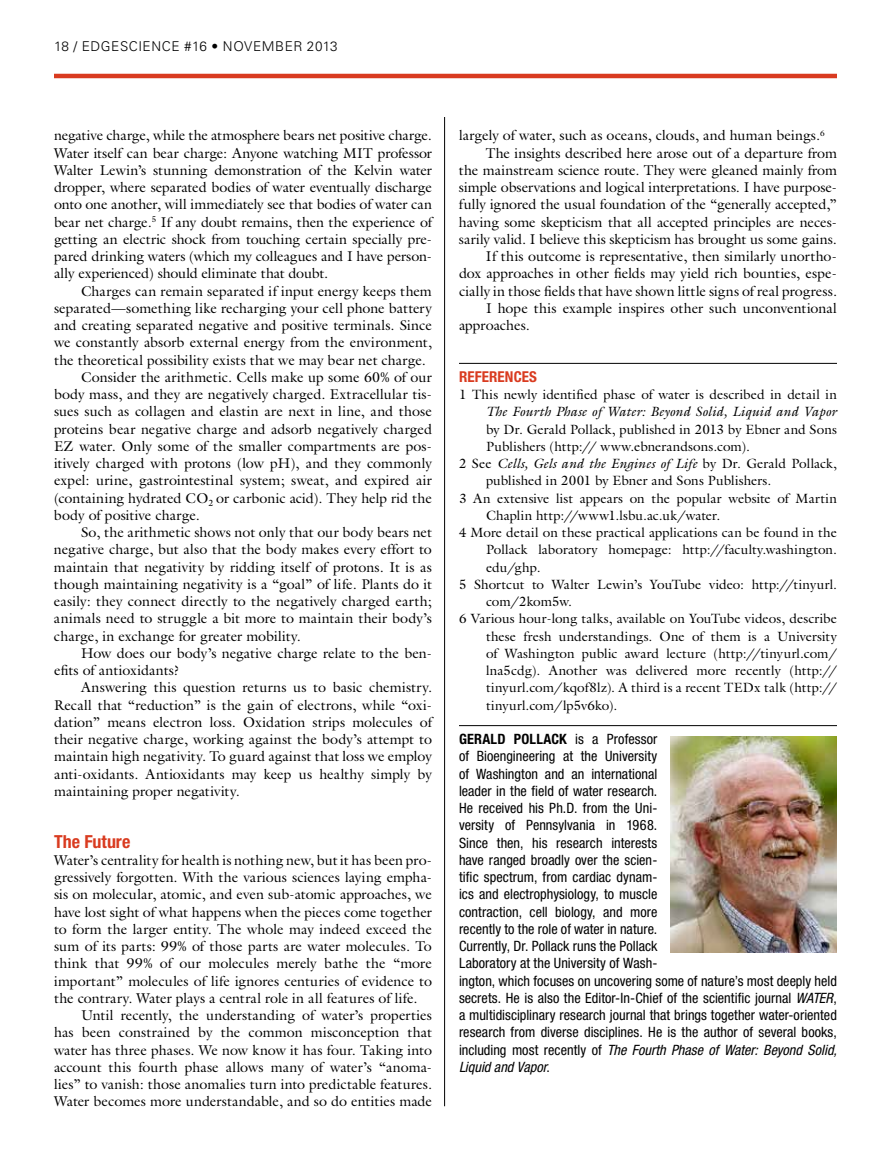
<style>
.page{position:relative;width:891px;height:1161px;background:#fff}
.page>*{position:absolute;margin:0;border:0;box-sizing:border-box;transform-origin:0 0}
.t1{font:700 condensed 18px "Helvetica Neue";color:#d93b20}
.t2{font:700 condensed 15px "Helvetica Neue";letter-spacing:.005em;color:#d93b20}
.t3{font:14.25px/17.2px "Galliard";color:#000;text-align:justify}
.t4{font:condensed 14.25px/17.2px "Helvetica Neue";letter-spacing:.005em;color:#000}
.t5{font:13.5px "Galliard";letter-spacing:.005em;color:#000}
.t6{font:italic 13.5px "Galliard";letter-spacing:.01em;color:#000}
.t7{font:300 13.5px "Univers";letter-spacing:.035em;color:#000}
.s1{font-style:normal}
.s2{font-weight:700}
.s3{font-style:italic}
</style>
<div class="page">
<hr style="left:444px;top:117px;width:1px;height:989px;background:#000">
<hr style="left:54px;top:74px;width:783px;height:4px;background:#d93b20">
<hr style="left:459px;top:363px;width:378px;height:1px;background:#000">
<hr style="left:459px;top:725px;width:378px;height:1px;background:#000">
<img style="left:671px;top:736px;width:166px;height:216px">
<p class="t7" style="left:54px;top:38px;width:285px">18 / EDGESCIENCE #16 • NOVEMBER 2013</p>
<p class="t3" style="left:54px;top:127px;width:380px">negative charge, while the atmosphere bears net positive charge.<br>Water itself can bear charge: Anyone watching MIT professor Walter Lewin’s stunning demonstration of the Kelvin water dropper, where separated bodies of water eventually discharge onto one another, will immediately see that bodies of water can bear net charge.<sup>5</sup> If any doubt remains, then the experience of getting an electric shock from touching certain specially pre&shy;pared drinking waters (which my colleagues and I have person&shy;ally experienced) should eliminate that doubt.</p>
<p class="t3" style="left:81px;top:282px;width:352px">Charges can remain separated if input energy keeps them</p>
<p class="t3" style="left:54px;top:299px;width:380px">separated—something like recharging your cell phone battery</p>
<p class="t3" style="left:54px;top:316px;width:379px">and creating separated negative and positive terminals. Since</p>
<p class="t3" style="left:54px;top:334px;width:380px">we constantly absorb external energy from the environment,</p>
<p class="t3" style="left:54px;top:351px;width:373px">the theoretical possibility exists that we may bear net charge.</p>
<p class="t3" style="left:81px;top:368px;width:353px">Consider the arithmetic. Cells make up some 60% of our</p>
<p class="t3" style="left:54px;top:385px;width:379px">body mass, and they are negatively charged. Extracellular tis-</p>
<p class="t3" style="left:54px;top:403px;width:380px">sues such as collagen and elastin are next in line, and those</p>
<p class="t3" style="left:54px;top:420px;width:380px">proteins bear negative charge and adsorb negatively charged</p>
<p class="t3" style="left:54px;top:437px;width:379px">EZ water. Only some of the smaller compartments are pos-</p>
<p class="t3" style="left:54px;top:454px;width:380px">itively charged with protons (low pH), and they commonly</p>
<p class="t3" style="left:54px;top:472px;width:379px">expel: urine, gastrointestinal system; sweat, and expired air</p>
<p class="t3" style="left:54px;top:489px;width:379px">(containing hydrated CO<sub>2</sub> or carbonic acid). They help rid the</p>
<p class="t3" style="left:54px;top:506px;width:147px">body of positive charge.</p>
<p class="t3" style="left:81px;top:523px;width:352px">So, the arithmetic shows not only that our body bears net</p>
<p class="t3" style="left:54px;top:541px;width:379px">negative charge, but also that the body makes every effort to</p>
<p class="t3" style="left:54px;top:558px;width:379px">maintain that negativity by ridding itself of protons. It is as</p>
<p class="t3" style="left:54px;top:575px;width:379px">though maintaining negativity is a “goal” of life. Plants do it</p>
<p class="t3" style="left:54px;top:592px;width:379px">easily: they connect directly to the negatively charged earth;</p>
<p class="t3" style="left:54px;top:610px;width:379px">animals need to struggle a bit more to maintain their body’s</p>
<p class="t3" style="left:54px;top:627px;width:248px">charge, in exchange for greater mobility.</p>
<p class="t3" style="left:81px;top:644px;width:353px">How does our body’s negative charge relate to the ben-</p>
<p class="t3" style="left:54px;top:661px;width:127px">efits of antioxidants?</p>
<p class="t3" style="left:81px;top:679px;width:352px">Answering this question returns us to basic chemistry.</p>
<p class="t3" style="left:54px;top:696px;width:379px">Recall that “reduction” is the gain of electrons, while “oxi-</p>
<p class="t3" style="left:54px;top:713px;width:380px">dation” means electron loss. Oxidation strips molecules of</p>
<p class="t3" style="left:54px;top:730px;width:380px">their negative charge, working against the body’s attempt to</p>
<p class="t3" style="left:54px;top:748px;width:379px">maintain high negativity. To guard against that loss we employ</p>
<p class="t3" style="left:54px;top:765px;width:379px">anti-oxidants. Antioxidants may keep us healthy simply by</p>
<p class="t3" style="left:54px;top:782px;width:187px">maintaining proper negativity.</p>
<p class="t1" style="left:54px;top:830px;width:78px">The Future</p>
<p class="t3" style="left:54px;top:851px;width:380px">Water’s centrality for health is nothing new, but it has been pro&shy;gressively forgotten. With the various sciences laying empha&shy;sis on molecular, atomic, and even sub-atomic approaches, we have lost sight of what happens when the pieces come together to form the larger entity. The whole may indeed exceed the sum of its parts: 99% of those parts are water molecules. To think that 99% of our molecules merely bathe the “more important” molecules of life ignores centuries of evidence to the contrary. Water plays a central role in all features of life.</p>
<p class="t3" style="left:54px;top:1006px;width:380px;text-indent:27px">Until recently, the understanding of water’s properties has been constrained by the common misconception that water has three phases. We now know it has four. Taking into account this fourth phase allows many of water’s “anoma&shy;lies” to vanish: those anomalies turn into predictable features.<br>Water becomes more understandable, and so do entities made</p>
<p class="t3" style="left:459px;top:127px;width:367px">largely of water, such as oceans, clouds, and human beings.<sup>6</sup></p>
<p class="t3" style="left:486px;top:144px;width:353px">The insights described here arose out of a departure from</p>
<p class="t3" style="left:459px;top:161px;width:379px">the mainstream science route. They were gleaned mainly from</p>
<p class="t3" style="left:459px;top:178px;width:379px">simple observations and logical interpretations. I have purpose-</p>
<p class="t3" style="left:459px;top:196px;width:380px">fully ignored the usual foundation of the “generally accepted,”</p>
<p class="t3" style="left:459px;top:213px;width:379px">having some skepticism that all accepted principles are neces-</p>
<p class="t3" style="left:459px;top:230px;width:379px">sarily valid. I believe this skepticism has brought us some gains.</p>
<p class="t3" style="left:486px;top:247px;width:353px">If this outcome is representative, then similarly unortho-</p>
<p class="t3" style="left:459px;top:265px;width:379px">dox approaches in other fields may yield rich bounties, espe-</p>
<p class="t3" style="left:459px;top:282px;width:380px">cially in those fields that have shown little signs of real progress.</p>
<p class="t3" style="left:486px;top:299px;width:353px">I hope this example inspires other such unconventional</p>
<p class="t3" style="left:459px;top:316px;width:72px">approaches.</p>
<p class="t2" style="left:459px;top:367px;width:80px">REFERENCES</p>
<p class="t5" style="left:459px;top:386px;width:379px">1 This newly identified phase of water is described in detail in</p>
<p class="t6" style="left:486px;top:403px;width:352px">The Fourth Phase of Water: Beyond Solid, Liquid and Vapor</p>
<p class="t5" style="left:486px;top:420px;width:353px">by Dr. Gerald Pollack, published in 2013 by Ebner and Sons</p>
<p class="t5" style="left:486px;top:438px;width:265px">Publishers (http:// www.ebnerandsons.com).</p>
<p class="t6" style="left:459px;top:455px;width:380px"><span class="s1">2 See</span> Cells, Gels and the Engines of Life <span class="s1">by Dr. Gerald Pollack,</span></p>
<p class="t5" style="left:486px;top:472px;width:287px">published in 2001 by Ebner and Sons Publishers.</p>
<p class="t5" style="left:459px;top:489px;width:380px">3 An extensive list appears on the popular website of Martin</p>
<p class="t5" style="left:486px;top:507px;width:236px">Chaplin http://www1.lsbu.ac.uk/water.</p>
<p class="t5" style="left:459px;top:524px;width:379px">4 More detail on these practical applications can be found in the</p>
<p class="t5" style="left:486px;top:541px;width:353px">Pollack laboratory homepage: http://faculty.washington.</p>
<p class="t5" style="left:486px;top:558px;width:56px">edu/ghp.</p>
<p class="t5" style="left:459px;top:576px;width:379px">5 Shortcut to Walter Lewin’s YouTube video: http://tinyurl.</p>
<p class="t5" style="left:486px;top:593px;width:87px">com/2kom5w.</p>
<p class="t5" style="left:459px;top:610px;width:379px">6 Various hour-long talks, available on YouTube videos, describe</p>
<p class="t5" style="left:486px;top:627px;width:352px">these fresh understandings. One of them is a University</p>
<p class="t5" style="left:486px;top:645px;width:353px">of Washington public award lecture (http://tinyurl.com/</p>
<p class="t5" style="left:486px;top:662px;width:352px">lna5cdg). Another was delivered more recently (http://</p>
<p class="t5" style="left:486px;top:679px;width:353px">tinyurl.com/kqof8lz). A third is a recent TEDx talk (http://</p>
<p class="t5" style="left:486px;top:696px;width:133px">tinyurl.com/lp5v6ko).</p>
<p class="t4" style="left:459px;top:730px;width:380px"><span class="s2">GERALD POLLACK</span> is a Professor<br>of Bioengineering at the University<br>of Washington and an international<br>leader in the field of water research.<br>He received his Ph.D. from the Uni-<br>versity of Pennsylvania in 1968.<br>Since then, his research interests<br>have ranged broadly over the scien-<br>tific spectrum, from cardiac dynam-<br>ics and electrophysiology, to muscle<br>contraction, cell biology, and more<br>recently to the role of water in nature.<br>Currently, Dr. Pollack runs the Pollack<br>Laboratory at the University of Wash-<br>ington, which focuses on uncovering some of nature’s most deeply held secrets. He is also the Editor-In-Chief of the scientific journal <span class="s3">WATER</span>, a multidisciplinary research journal that brings together water-oriented research from diverse disciplines. He is the author of several books, including most recently of <span class="s3">The Fourth Phase of Water: Beyond Solid, Liquid and Vapor</span>.</p>
</div>
